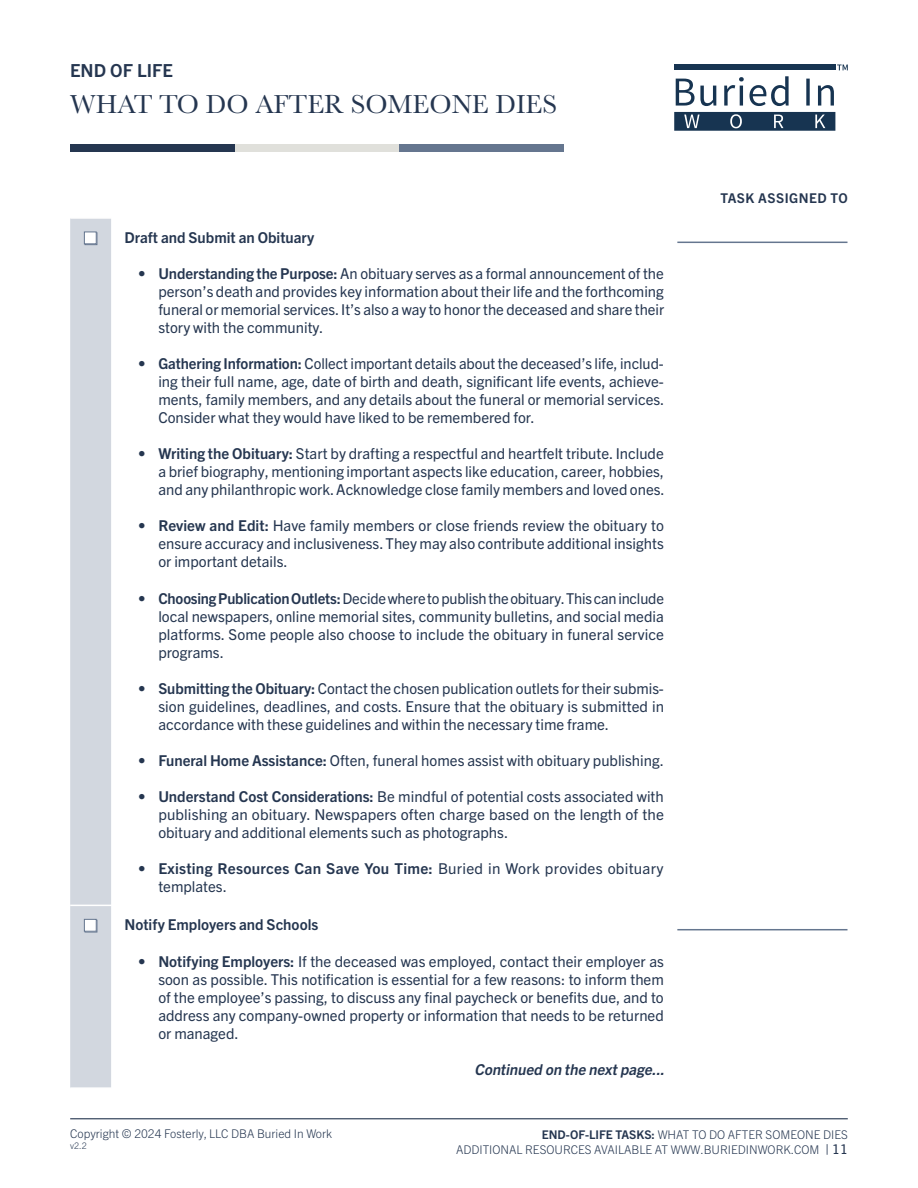
<style>
.page{position:relative;width:918px;height:1188px;background:#fff}
.page>*{position:absolute;margin:0;border:0;box-sizing:border-box;transform-origin:0 0}
.t1{font:27px "Baskerville";color:#253650}
.t2{font:700 18px "Trade Gothic Next LT Pro";color:#253650}
.t3{font:15px/18px "Trade Gothic Next LT Pro";color:#253650;text-align:justify}
.Checklist{font:700 15px "Trade Gothic Next LT Pro";color:#253650}
.Checklist-2{font:italic 700 15px "Trade Gothic Next LT Pro";color:#253650}
.Checklist-3{font:700 13.5px "Trade Gothic Next LT Pro";letter-spacing:.04em;color:#253650}
.t4{font:300 12px "Trade Gothic Next LT Pro";color:#253650}
.t5{font:300 9px "Trade Gothic Next LT Pro";color:#253650}
.s1{font-weight:700}
.s2{font-weight:400;font-size:13.5px}
</style>
<div class="page">
<hr style="left:70px;top:1118px;width:778px;height:1px;background:#253650">
<div style="left:70px;top:144px;width:165px;height:7px;background:#253650"></div>
<div style="left:235px;top:144px;width:165px;height:7px;background:#e0e0db"></div>
<div style="left:400px;top:144px;width:164px;height:7px;background:#65768f"></div>
<div style="left:674px;top:64px;width:161px;height:6px;background:#173451"></div>
<svg style="left:676px;top:76px;width:158px;height:30px"></svg>
<svg style="left:674px;top:112px;width:161px;height:19px;background:#2d4762"></svg>
<svg style="left:837px;top:65px;width:11px;height:5px"></svg>
<div style="left:70px;top:219px;width:41px;height:868px;background:#d2d7df"></div>
<hr style="left:70px;top:905px;width:41px;height:1px;background:#fff">
<svg style="left:85px;top:244px;width:12px;height:1px"></svg>
<div style="left:84px;top:231px;width:13px;height:13px;background:#fff;border:1px solid #65768f"></div>
<hr style="left:677px;top:242px;width:171px;height:1px;background:#65768f">
<div style="left:85px;top:920px;width:12px;height:13px;background:#95a1b2"></div>
<div style="left:84px;top:919px;width:13px;height:13px;background:#fff;border:1px solid #65768f"></div>
<hr style="left:677px;top:929px;width:171px;height:1px;background:#65768f">
<p class="t2" style="left:70px;top:58px;width:104px">END OF LIFE</p>
<p class="t1" style="left:70px;top:87px;width:488px">WHAT TO DO AFTER SOMEONE DIES</p>
<p class="Checklist" style="left:125px;top:227px;width:191px">Draft and Submit an Obituary</p>
<p class="t3" style="left:158px;top:264px;width:507px;text-indent:-20px"><span class="s1">• Understanding the Purpose:</span> An obituary serves as a formal announcement of the person’s death and provides key information about their life and the forthcoming funeral or memorial services. It’s also a way to honor the deceased and share their story with the community.</p>
<p class="t3" style="left:158px;top:354px;width:508px;text-indent:-20px"><span class="s1">• Gathering Information:</span> Collect important details about the deceased’s life, includ&shy;ing their full name, age, date of birth and death, significant life events, achieve&shy;ments, family members, and any details about the funeral or memorial services.<br>Consider what they would have liked to be remembered for.</p>
<p class="t3" style="left:158px;top:444px;width:508px;text-indent:-20px"><span class="s1">• Writing the Obituary:</span> Start by drafting a respectful and heartfelt tribute. Include a brief biography, mentioning important aspects like education, career, hobbies, and any philanthropic work. Acknowledge close family members and loved ones.</p>
<p class="t3" style="left:158px;top:516px;width:507px;text-indent:-20px"><span class="s1">• Review and Edit:</span> Have family members or close friends review the obituary to ensure accuracy and inclusiveness. They may also contribute additional insights or important details.</p>
<p class="t3" style="left:158px;top:588px;width:507px;text-indent:-20px"><span class="s1">• Choosing Publication Outlets:</span> Decide where to publish the obituary. This can include local newspapers, online memorial sites, community bulletins, and social media platforms. Some people also choose to include the obituary in funeral service programs.</p>
<p class="t3" style="left:158px;top:678px;width:507px;text-indent:-20px"><span class="s1">• Submitting the Obituary:</span> Contact the chosen publication outlets for their submis&shy;sion guidelines, deadlines, and costs. Ensure that the obituary is submitted in accordance with these guidelines and within the necessary time frame.</p>
<p class="t3" style="left:138px;top:750px;width:527px"><span class="s1">• Funeral Home Assistance:</span> Often, funeral homes assist with obituary publishing.</p>
<p class="t3" style="left:158px;top:786px;width:507px;text-indent:-20px"><span class="s1">• Understand Cost Considerations:</span> Be mindful of potential costs associated with publishing an obituary. Newspapers often charge based on the length of the obituary and additional elements such as photographs.</p>
<p class="t3" style="left:158px;top:858px;width:507px;text-indent:-20px"><span class="s1">• Existing Resources Can Save You Time:</span> Buried in Work provides obituary templates.</p>
<p class="Checklist" style="left:125px;top:915px;width:195px">Notify Employers and Schools</p>
<p class="t3" style="left:158px;top:951px;width:507px;text-indent:-20px"><span class="s1">• Notifying Employers:</span> If the deceased was employed, contact their employer as soon as possible. This notification is essential for a few reasons: to inform them of the employee’s passing, to discuss any final paycheck or benefits due, and to address any company-owned property or information that needs to be returned or managed.</p>
<p class="Checklist-2" style="left:474px;top:1059px;width:195px">Continued on the nextpage...</p>
<p class="Checklist-3" style="left:720px;top:189px;width:129px">TASK ASSIGNED TO</p>
<p class="t4" style="left:70px;top:1125px;width:263px">Copyright © 2024 Fosterly, LLC DBA Buried In Work</p>
<p class="t5" style="left:70px;top:1139px;width:18px">v2.2</p>
<p class="t4" style="left:542px;top:1126px;width:307px"><span class="s1">END-OF-LIFE TASKS:</span> WHAT TO DO AFTER SOMEONE DIES</p>
<p class="t4" style="left:456px;top:1141px;width:393px">ADDITIONAL RESOURCES AVAILABLE AT WWW.BURIEDINWORK.COM <span class="s2">| 11</span></p>
</div>
